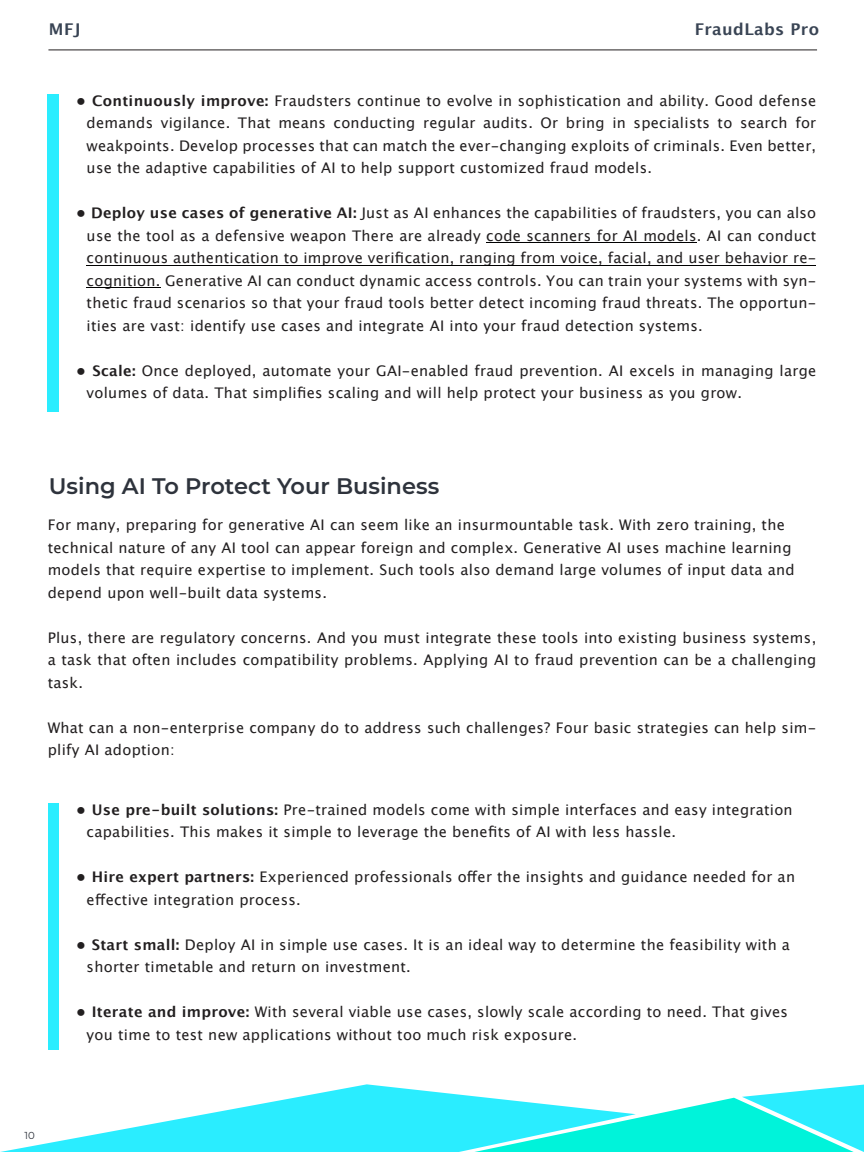
<style>
.page{position:relative;width:864px;height:1152px;background:#fff}
.page>*{position:absolute;margin:0;border:0;box-sizing:border-box;transform-origin:0 0}
.t1{font:600 22.5px "Montserrat";color:#2e333c}
.t2{font:700 16.2px "Lucida Grande";letter-spacing:.025em;color:#394454}
.t3{font:14.7px/22.5px "Lucida Grande";letter-spacing:.02em;color:#221f20}
.t4{font:10.2px "Montserrat";color:#2e333c}
.s1{font-weight:700}
</style>
<div class="page">
<hr style="left:48px;top:50px;width:769px;height:1px;background:#221f20">
<svg style="left:0;top:1084px;width:474px;height:68px;fill:#2aedff"></svg>
<svg style="left:474px;top:1084px;width:390px;height:68px"></svg>
<hr style="left:486px;top:242px;width:211px;height:1px;background:#000">
<hr style="left:87px;top:265px;width:729px;height:1px;background:#000">
<hr style="left:87px;top:287px;width:74px;height:1px;background:#000">
<div style="left:48px;top:95px;width:11px;height:317px;background:#2aedff"></div>
<div style="left:48px;top:803px;width:11px;height:247px;background:#2aedff"></div>
<p class="t2" style="left:49px;top:22px;width:33px">MFJ</p>
<p class="t2" style="left:695px;top:22px;width:126px">FraudLabs Pro</p>
<p class="t3" style="left:87px;top:90px;width:731px;text-align:justify;text-indent:-10px"><span class="s1">• Continuously improve:</span> Fraudsters continue to evolve in sophistication and ability. Good defense demands vigilance. That means conducting regular audits. Or bring in specialists to search for weakpoints. Develop processes that can match the ever-changing exploits of criminals. Even better, use the adaptive capabilities of AI to help support customized fraud models.</p>
<p class="t3" style="left:87px;top:203px;width:731px;text-align:justify;text-indent:-10px"><span class="s1">• Deploy use cases of generative AI:</span> Just as AI enhances the capabilities of fraudsters, you can also use the tool as a defensive weapon There are already code scanners for AI models. AI can conduct continuous authentication to improve verification, ranging from voice, facial, and user behavior re&shy;cognition. Generative AI can conduct dynamic access controls. You can train your systems with syn&shy;thetic fraud scenarios so that your fraud tools better detect incoming fraud threats. The opportun&shy;ities are vast: identify use cases and integrate AI into your fraud detection systems.</p>
<p class="t3" style="left:87px;top:360px;width:731px;text-indent:-10px"><span class="s1">• Scale:</span> Once deployed, automate your GAI-enabled fraud prevention. AI excels in managing large volumes of data. That simplifies scaling and will help protect your business as you grow.</p>
<h1 class="t1" style="left:49px;top:472px;width:392px">Using AI To Protect Your Business</h1>
<p class="t3" style="left:48px;top:515px;width:748px">For many, preparing for generative AI can seem like an insurmountable task. With zero training, the technical nature of any AI tool can appear foreign and complex. Generative AI uses machine learning models that require expertise to implement. Such tools also demand large volumes of input data and depend upon well-built data systems.</p>
<p class="t3" style="left:48px;top:627px;width:770px;text-align:justify">Plus, there are regulatory concerns. And you must integrate these tools into existing business systems, a task that often includes compatibility problems. Applying AI to fraud prevention can be a challenging task.</p>
<p class="t3" style="left:48px;top:717px;width:770px">What can a non-enterprise company do to address such challenges? Four basic strategies can help sim&shy;plify AI adoption:</p>
<p class="t3" style="left:87px;top:799px;width:708px;text-indent:-10px"><span class="s1">• Use pre-built solutions:</span> Pre-trained models come with simple interfaces and easy integration capabilities. This makes it simple to leverage the benefits of AI with less hassle.</p>
<p class="t3" style="left:87px;top:867px;width:710px;text-indent:-10px"><span class="s1">• Hire expert partners:</span> Experienced professionals offer the insights and guidance needed for an effective integration process.</p>
<p class="t3" style="left:87px;top:934px;width:705px;text-indent:-10px"><span class="s1">• Start small:</span> Deploy AI in simple use cases. It is an ideal way to determine the feasibility with a shorter timetable and return on investment.</p>
<p class="t3" style="left:87px;top:1002px;width:703px;text-indent:-10px"><span class="s1">• Iterate and improve:</span> With several viable use cases, slowly scale according to need. That gives you time to test new applications without too much risk exposure.</p>
<p class="t4" style="left:25px;top:1129px;width:12px">10</p>
</div>
